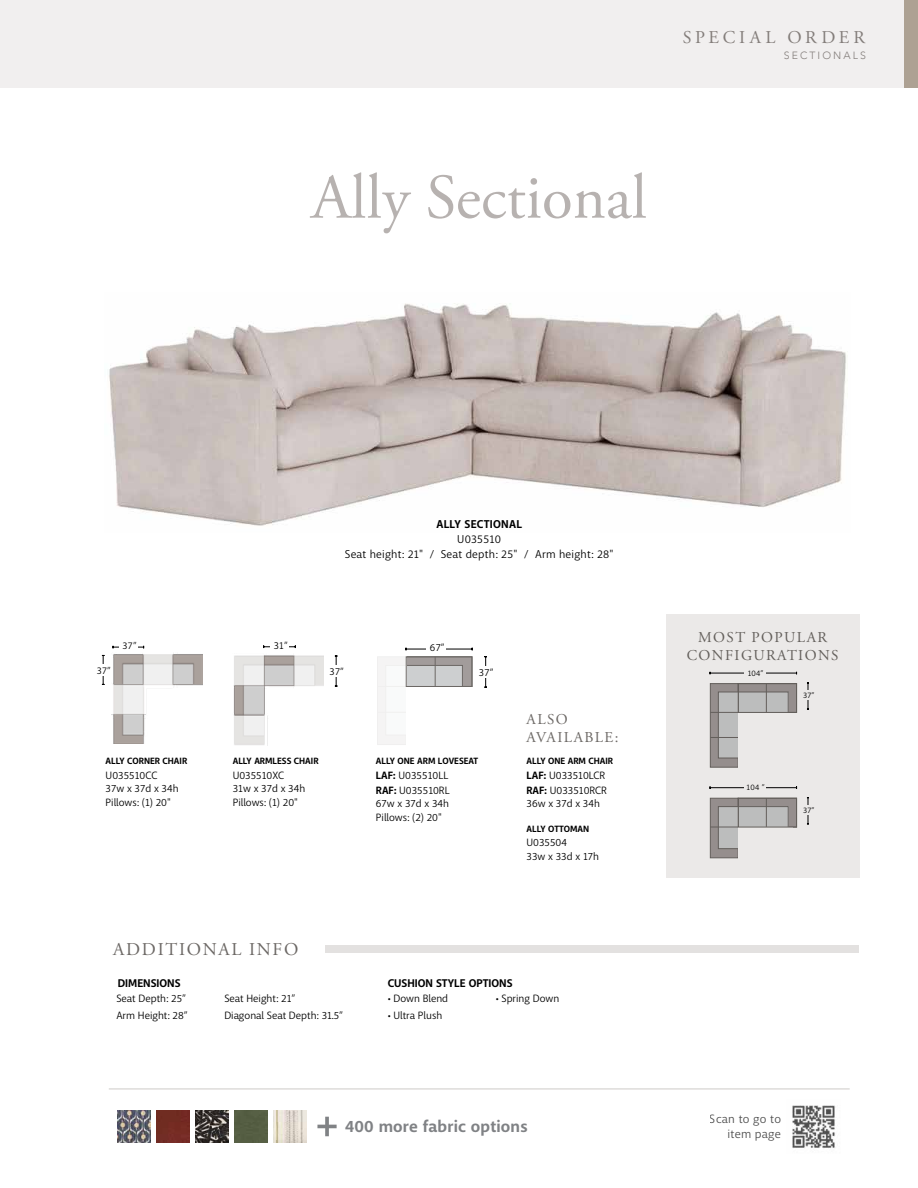
<style>
.page{position:relative;width:918px;height:1188px;background:#fff}
.page>*{position:absolute;margin:0;border:0;box-sizing:border-box;transform-origin:0 0}
.t1{font:63.3px "Adobe Garamond Pro";color:#b7b2b0}
.t2{font:18px "Adobe Garamond Pro";letter-spacing:.095em;color:#6c6865}
.t3{font:18px "Adobe Garamond Pro";letter-spacing:.215em;color:#837d7a}
.t4{font:700 16.5px "Macha";letter-spacing:.01em;color:#808285}
.t5{font:15px/18px "Adobe Garamond Pro";letter-spacing:.095em;color:#6c6865;text-align:center}
.t6{font:12px/15px "Macha";letter-spacing:.02em;color:#000;text-align:right}
.t7{font:11.25px/15px "Macha";letter-spacing:.02em;color:#000;text-align:center}
.t8{font:700 11.25px "Macha";letter-spacing:.02em;color:#000}
.t9{font:700 11.1px "Macha";color:#000}
.t10{font:10.5px/13.5px "Macha";color:#000}
.t11{font:300 10.5px "Avenir";letter-spacing:.2em;color:#837d7a}
.t12{font:10.2px "Macha";color:#000}
.t13{font:10.05px "Macha";color:#000}
.t14{font:9.75px "Macha";color:#000}
.t15{font:700 9px "Macha";color:#000}
.t16{font:7.95px "Macha";letter-spacing:.02em;color:#000}
.s1{font-weight:700}
</style>
<div class="page">
<img style="left:109px;top:303px;width:737px;height:223px">
<img style="left:792px;top:1105px;width:44px;height:43px">
<img style="left:118px;top:1110px;width:33px;height:33px">
<img style="left:156px;top:1110px;width:33px;height:33px">
<img style="left:195px;top:1110px;width:33px;height:33px">
<img style="left:234px;top:1110px;width:33px;height:33px">
<img style="left:273px;top:1110px;width:33px;height:33px">
<svg style="left:317px;top:1117px;width:20px;height:19px"></svg>
<hr style="left:109px;top:1089px;width:741px;height:1px;background:#cdcac8">
<div style="left:0;top:0;width:918px;height:88px;background:#f1efef"></div>
<div style="left:904px;top:0;width:14px;height:88px;background:#ada193"></div>
<div style="left:325px;top:946px;width:534px;height:7px;background:#e3e1e0"></div>
<hr style="left:113px;top:647px;width:31px;height:1px;background:#000">
<div style="left:119px;top:638px;width:18px;height:15px;background:#fff"></div>
<svg style="left:102px;top:655px;width:2px;height:30px"></svg>
<div style="left:94px;top:665px;width:18px;height:11px;background:#fff"></div>
<img style="left:112px;top:653px;width:91px;height:90px">
<img style="left:233px;top:655px;width:90px;height:91px">
<hr style="left:264px;top:647px;width:31px;height:1px;background:#000">
<div style="left:270px;top:638px;width:19px;height:15px;background:#fff"></div>
<hr style="left:336px;top:656px;width:1px;height:30px;background:#000">
<div style="left:327px;top:666px;width:18px;height:11px;background:#fff"></div>
<div style="left:406px;top:656px;width:66px;height:31px;background:#a29c9b"></div>
<div style="left:406px;top:665px;width:56px;height:21px;background:#cdcfd0"></div>
<svg style="left:435px;top:658px;width:1px;height:27px"></svg>
<div style="left:385px;top:665px;width:78px;height:70px;border:1px solid #6c6865"></div>
<div style="left:406px;top:687px;width:58px;height:61px;background:#fff"></div>
<div style="left:375px;top:648px;width:31px;height:105px;background:#fff"></div>
<div style="left:406px;top:656px;width:66px;height:31px;border:1px solid #6c6865"></div>
<hr style="left:406px;top:649px;width:66px;height:1px;background:#000">
<div style="left:426px;top:640px;width:20px;height:15px;background:#fff"></div>
<hr style="left:485px;top:657px;width:1px;height:30px;background:#000">
<div style="left:477px;top:666px;width:18px;height:12px;background:#fff"></div>
<div style="left:666px;top:615px;width:194px;height:263px;background:#ebe9e8"></div>
<h2 class="t3" style="left:683px;top:27px;width:184px">SPECIAL ORDER</h2>
<p class="t11" style="left:784px;top:49px;width:84px">SECTIONALS</p>
<h1 class="t1" style="left:311px;top:160px;width:337px">Ally Sectional</h1>
<p class="t8" style="left:436px;top:517px;width:87px">ALLY SECTIONAL</p>
<p class="t7" style="left:345px;top:532px;width:270px">U035510<br>Seat height: 21" / Seat depth: 25" / Arm height: 28"</p>
<p class="t14" style="left:123px;top:640px;width:16px">37”</p>
<p class="t13" style="left:274px;top:639px;width:16px">31”</p>
<p class="t12" style="left:430px;top:641px;width:17px">67”</p>
<p class="t14" style="left:97px;top:664px;width:16px">37”</p>
<p class="t13" style="left:330px;top:665px;width:16px">37”</p>
<p class="t12" style="left:479px;top:666px;width:16px">37”</p>
<h3 class="t5" style="left:527px;top:710px;width:93px;text-align:left">ALSO<br>AVAILABLE:</h3>
<p class="t15" style="left:106px;top:755px;width:83px">ALLY CORNER CHAIR</p>
<p class="t10" style="left:106px;top:769px;width:75px">U035510CC<br>37w x 37d x 34h<br>Pillows: (1) 20"</p>
<p class="t15" style="left:233px;top:755px;width:87px">ALLY ARMLESS CHAIR</p>
<p class="t10" style="left:233px;top:769px;width:74px">U035510XC<br>31w x 37d x 34h<br>Pillows: (1) 20"</p>
<p class="t15" style="left:376px;top:755px;width:104px">ALLY ONE ARM LOVESEAT</p>
<p class="t10" style="left:376px;top:768px;width:75px;line-height:15px"><span class="s1">LAF:</span> U035510LL<br><span class="s1">RAF:</span> U035510RL</p>
<p class="t10" style="left:376px;top:797px;width:75px">67w x 37d x 34h<br>Pillows: (2) 20"</p>
<p class="t15" style="left:526px;top:755px;width:88px">ALLY ONE ARM CHAIR</p>
<p class="t10" style="left:526px;top:768px;width:82px;line-height:15px"><span class="s1">LAF:</span> U033510LCR<br><span class="s1">RAF:</span> U033510RCR</p>
<p class="t10" style="left:526px;top:797px;width:75px">36w x 37d x 34h</p>
<p class="t15" style="left:526px;top:823px;width:64px">ALLY OTTOMAN</p>
<p class="t10" style="left:526px;top:836px;width:74px">U035504<br>33w x 33d x 17h</p>
<h2 class="t2" style="left:113px;top:938px;width:187px">ADDITIONAL INFO</h2>
<p class="t10" style="left:116px;top:992px;width:71px">Seat Depth: 25”</p>
<p class="t10" style="left:224px;top:992px;width:73px">Seat Height: 21”</p>
<p class="t10" style="left:116px;top:1009px;width:73px">Arm Height: 28”</p>
<p class="t10" style="left:224px;top:1009px;width:120px">Diagonal Seat Depth: 31.5”</p>
<p class="t9" style="left:118px;top:976px;width:64px">DIMENSIONS</p>
<p class="t9" style="left:388px;top:976px;width:126px">CUSHION STYLE OPTIONS</p>
<p class="t10" style="left:388px;top:992px;width:62px">• Down Blend</p>
<p class="t10" style="left:496px;top:992px;width:65px">• Spring Down</p>
<p class="t10" style="left:388px;top:1009px;width:56px">• Ultra Plush</p>
<h3 class="t4" style="left:345px;top:1116px;width:184px">400 more fabric options</h3>
<h3 class="t5" style="left:687px;top:628px;width:153px">MOST POPULAR<br>CONFIGURATIONS</h3>
<p class="t16" style="left:803px;top:691px;width:13px">37”</p>
<p class="t16" style="left:748px;top:668px;width:17px">104”</p>
<p class="t16" style="left:747px;top:783px;width:20px">104 ”</p>
<p class="t16" style="left:803px;top:805px;width:13px">37”</p>
<p class="t6" style="left:710px;top:1112px;width:73px">Scan to go to item page</p>
</div>
